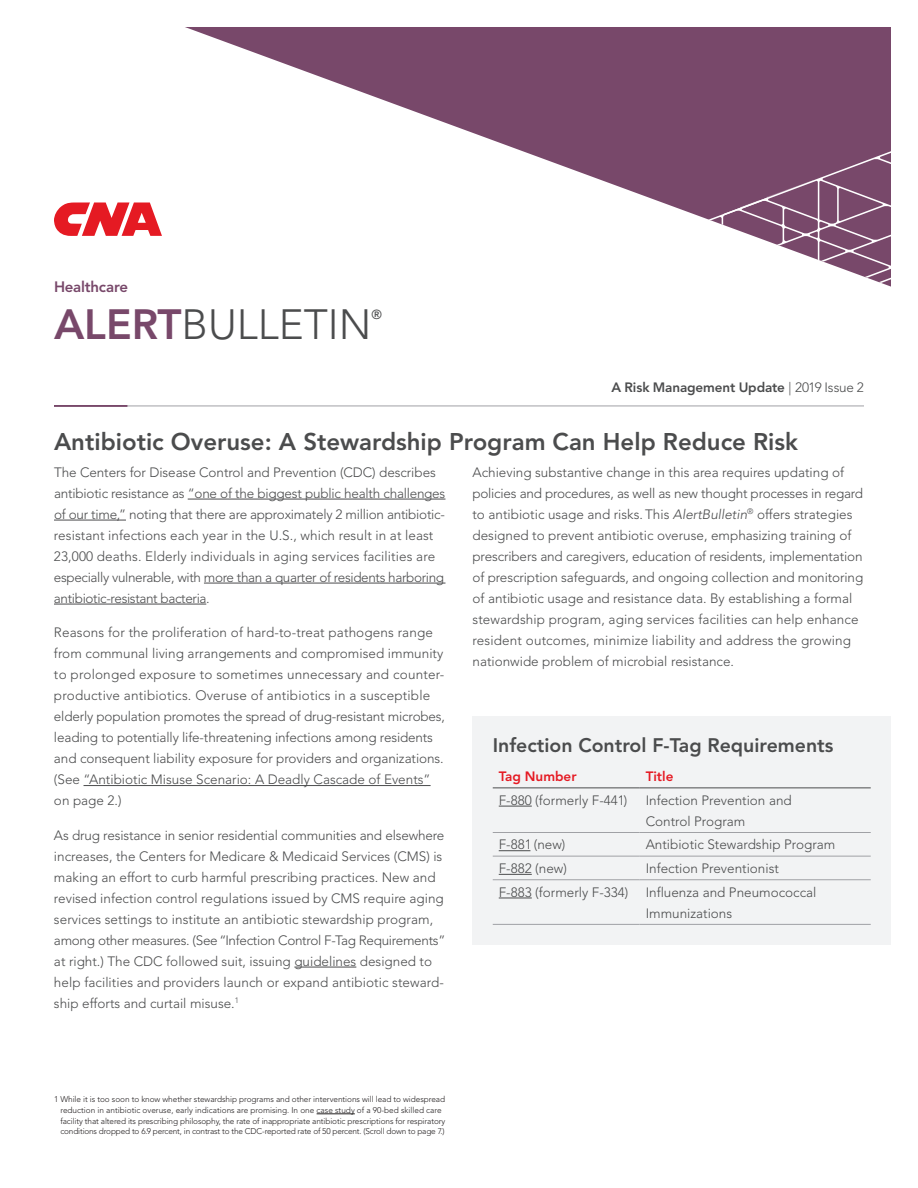
<style>
.page{position:relative;width:918px;height:1188px;background:#fff}
.page>*{position:absolute;margin:0;border:0;box-sizing:border-box;transform-origin:0 0}
.t1{font:300 42px "Avenir";color:#4b4c4d}
.t2{font:800 24px "Avenir";color:#4b4c4d}
.t3{font:800 19.5px "Avenir";color:#4b4c4d}
.t4{font:800 15px "Avenir";letter-spacing:-.015em;color:#78486a}
.t5{font:300 13.5px/21px "Avenir";color:#4b4c4d}
.t6{font:800 13.5px "Avenir";letter-spacing:-.01em;color:#4b4c4d}
.t7{font:800 13.5px "Avenir";color:#e51a23}
.t8{font:500 13.05px "Avenir";color:#4b4c4d}
.t9{font:300 8.25px/10.5px "Avenir";letter-spacing:-.01em;color:#231f20}
.s1{font-weight:800;color:#78486a}
.s2{font-weight:300}
.s3{font-style:italic}
</style>
<div class="page">
<hr style="left:54px;top:406px;width:810px;height:1px;background:#a0a1a5">
<hr style="left:54px;top:405px;width:73px;height:2px;background:#78486a">
<svg style="left:54px;top:202px;width:108px;height:34px"></svg>
<svg style="left:185px;top:27px;width:706px;height:96px;fill:#78486a"></svg>
<svg style="left:446px;top:93px;width:445px;height:194px"></svg>
<hr style="left:188px;top:499px;width:258px;height:1px;background:#4b4c4d">
<hr style="left:54px;top:520px;width:72px;height:1px;background:#4b4c4d">
<hr style="left:204px;top:583px;width:241px;height:1px;background:#4b4c4d">
<hr style="left:54px;top:604px;width:152px;height:1px;background:#4b4c4d">
<hr style="left:84px;top:785px;width:347px;height:1px;background:#4b4c4d">
<hr style="left:294px;top:967px;width:62px;height:1px;background:#4b4c4d">
<hr style="left:317px;top:1114px;width:38px;height:1px;background:#231f20">
<div style="left:472px;top:717px;width:419px;height:228px;background:#f2f3f4"></div>
<hr style="left:493px;top:788px;width:147px;height:1px;background:#4b4c4d">
<hr style="left:640px;top:788px;width:231px;height:1px;background:#4b4c4d">
<hr style="left:493px;top:832px;width:147px;height:1px;background:#a0a1a5">
<hr style="left:640px;top:832px;width:231px;height:1px;background:#a0a1a5">
<hr style="left:493px;top:856px;width:147px;height:1px;background:#a0a1a5">
<hr style="left:640px;top:856px;width:231px;height:1px;background:#a0a1a5">
<hr style="left:493px;top:879px;width:147px;height:1px;background:#a0a1a5">
<hr style="left:640px;top:879px;width:231px;height:1px;background:#a0a1a5">
<hr style="left:493px;top:924px;width:147px;height:1px;background:#a0a1a5">
<hr style="left:640px;top:924px;width:231px;height:1px;background:#a0a1a5">
<hr style="left:499px;top:806px;width:33px;height:1px;background:#4b4c4d">
<hr style="left:499px;top:850px;width:31px;height:1px;background:#4b4c4d">
<hr style="left:499px;top:874px;width:33px;height:1px;background:#4b4c4d">
<hr style="left:499px;top:898px;width:33px;height:1px;background:#4b4c4d">
<p class="t4" style="left:54px;top:278px;width:76px">Healthcare</p>
<h1 class="t1" style="left:54px;top:300px;width:319px"><span class="s1">ALERT</span>BULLETIN</h1>
<p class="t8" style="left:371px;top:307px;width:12px">®</p>
<p class="t6" style="left:612px;top:379px;width:254px">A Risk Management Update <span class="s2">| 2019 Issue 2</span></p>
<h2 class="t2" style="left:54px;top:427px;width:746px">Antibiotic Overuse: A Stewardship Program Can Help Reduce Risk</h2>
<p class="t5" style="left:54px;top:462px;width:393px">The Centers for Disease Control and Prevention (CDC) describes antibiotic resistance as “one of the biggest public health challenges of our time,” noting that there are approximately 2 million antibiotic&shy;resistant infections each year in the U.S., which result in at least 23,000 deaths. Elderly individuals in aging services facilities are especially vulnerable, with more than a quarter of residents harboring antibiotic-resistant bacteria.</p>
<p class="t5" style="left:54px;top:622px;width:393px">Reasons for the proliferation of hard-to-treat pathogens range from communal living arrangements and compromised immunity to prolonged exposure to sometimes unnecessary and counter&shy;productive antibiotics. Overuse of antibiotics in a susceptible elderly population promotes the spread of drug-resistant microbes, leading to potentially life-threatening infections among residents and consequent liability exposure for providers and organizations. (See “Antibiotic Misuse Scenario: A Deadly Cascade of Events” on page 2.)</p>
<p class="t5" style="left:54px;top:825px;width:393px">As drug resistance in senior residential communities and elsewhere increases, the Centers for Medicare &amp; Medicaid Services (CMS) is making an effort to curb harmful prescribing practices. New and revised infection control regulations issued by CMS require aging services settings to institute an antibiotic stewardship program, among other measures. (See “Infection Control F-Tag Requirements” at right.) The CDC followed suit, issuing guidelines designed to help facilities and providers launch or expand antibiotic steward&shy;ship efforts and curtail misuse.<sup>1</sup></p>
<p class="t5" style="left:472px;top:462px;width:392px">Achieving substantive change in this area requires updating of policies and procedures, as well as new thought processes in regard to antibiotic usage and risks. This <span class="s3">AlertBulletin</span><sup>®</sup> offers strategies designed to prevent antibiotic overuse, emphasizing training of prescribers and caregivers, education of residents, implementation of prescription safeguards, and ongoing collection and monitoring of antibiotic usage and resistance data. By establishing a formal stewardship program, aging services facilities can help enhance resident outcomes, minimize liability and address the growing nationwide problem of microbial resistance.</p>
<h3 class="t3" style="left:493px;top:733px;width:342px">Infection Control F-Tag Requirements</h3>
<p class="t7" style="left:499px;top:768px;width:79px">Tag Number</p>
<p class="t7" style="left:646px;top:768px;width:29px">Title</p>
<p class="t5" style="left:499px;top:790px;width:130px">F-880 (formerly F-441)</p>
<p class="t5" style="left:646px;top:790px;width:148px">Infection Prevention and<br>Control Program</p>
<p class="t5" style="left:499px;top:834px;width:68px">F-881 (new)</p>
<p class="t5" style="left:646px;top:834px;width:191px">Antibiotic Stewardship Program</p>
<p class="t5" style="left:499px;top:858px;width:70px">F-882 (new)</p>
<p class="t5" style="left:646px;top:858px;width:135px">Infection Preventionist</p>
<p class="t5" style="left:499px;top:882px;width:131px">F-883 (formerly F-334)</p>
<p class="t5" style="left:646px;top:882px;width:172px">Influenza and Pneumococcal<br>Immunizations</p>
<p class="t9" style="left:60px;top:1094px;width:386px;text-indent:-6px">1 While it is too soon to know whether stewardship programs and other interventions will lead to widespread reduction in antibiotic overuse, early indications are promising. In one case study of a 90-bed skilled care facility that altered its prescribing philosophy, the rate of inappropriate antibiotic prescriptions for respiratory conditions dropped to 6.9 percent, in contrast to the CDC-reported rate of 50 percent. (Scroll down to page 7.)</p>
</div>
